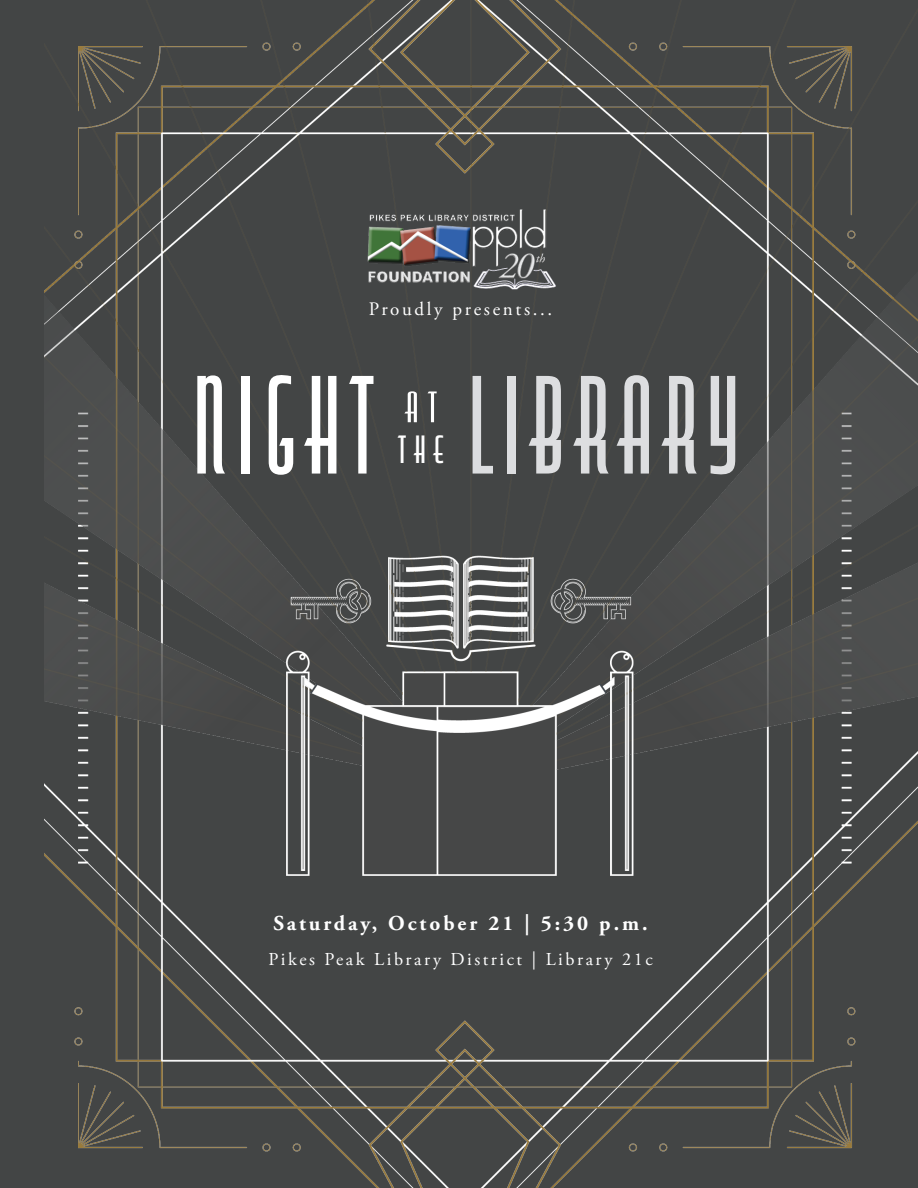
<style>
.page{position:relative;width:918px;height:1188px;background:#434545}
.page>*{position:absolute;margin:0;border:0;box-sizing:border-box;transform-origin:0 0}
.t1{font:121.8px "Capitol Medium Capitals";color:#dddee0}
.t2{font:38.4px "Capitol Light Capitals";color:#fff;scale:1.59 1}
.t3{font:34.35px "Capitol Medium Capitals";color:#fff;scale:1.19 1}
.t4{font:700 21.15px "Adobe Garamond Pro";letter-spacing:.14em;color:#fff}
.t5{font:19.05px "Adobe Garamond Pro";letter-spacing:.14em;color:#fff}
.t6{font:18.15px "Adobe Garamond Pro";letter-spacing:.14em;color:#fff}
.s1{color:#fff}
</style>
<div class="page">
<img style="left:44px;top:0;width:874px;height:1188px">
<img style="left:318px;top:203px;width:272px;height:92px">
<p class="t5" style="left:369px;top:298px;width:185px">Proudly presents...</p>
<h1 class="t1" style="left:188px;top:347px;width:558px"><span class="s1">NIGHT</span> LIBRARY</h1>
<h2 class="t2" style="left:404px;top:383px;width:23px">AT</h2>
<h3 class="t3" style="left:397px;top:427px;width:42px">THE</h3>
<p class="t4" style="left:273px;top:911px;width:376px">Saturday, October 21 | 5:30 p.m.</p>
<p class="t6" style="left:269px;top:948px;width:386px">Pikes Peak Library District | Library 21c</p>
</div>
